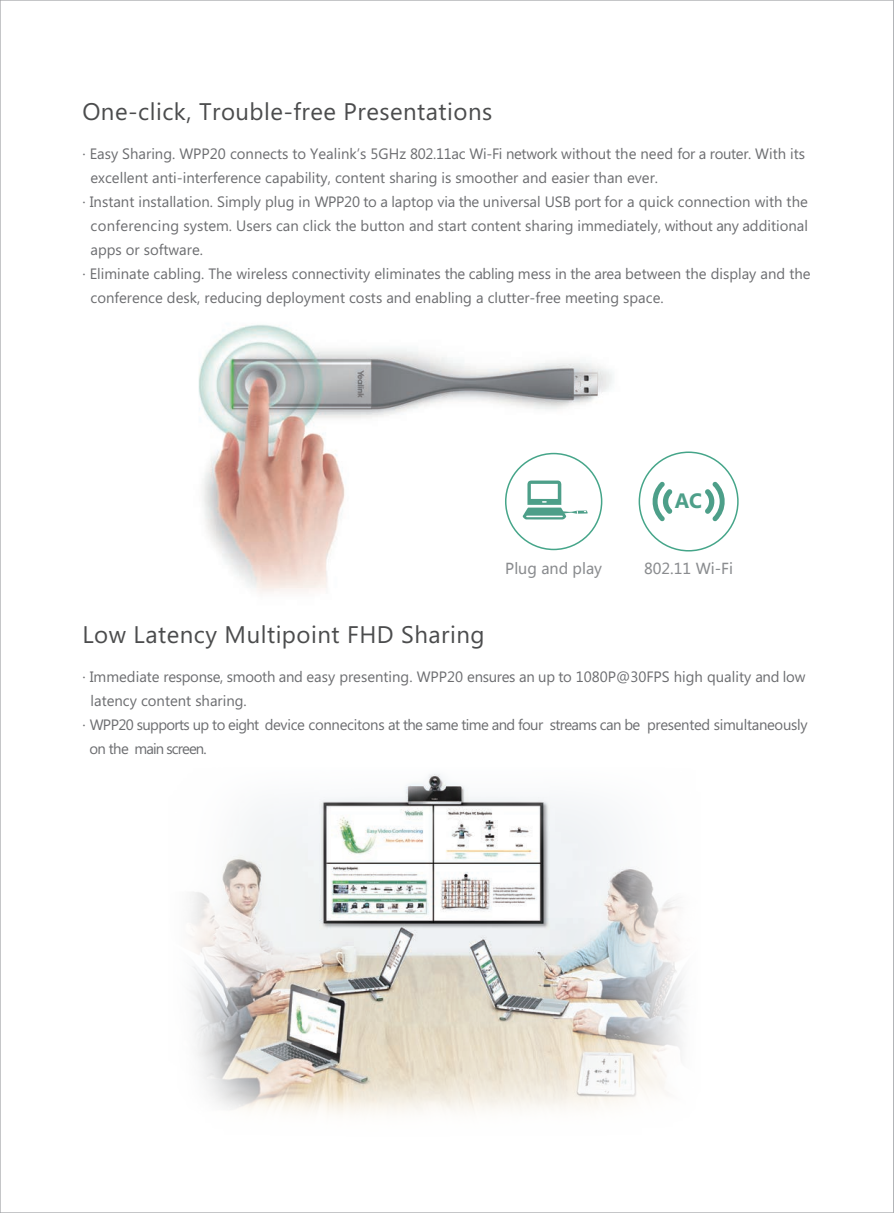
<style>
.page{position:relative;width:894px;height:1213px;background:#fff}
.page>*{position:absolute;margin:0;border:0;box-sizing:border-box;transform-origin:0 0}
.t1{font:24px "Microsoft Phags Pa";letter-spacing:.02em;color:#4b4c4d}
.t2{font:700 20.85px "Microsoft Phags Pa";color:#4d9f89}
.t3{font:15px "Microsoft Phags Pa";color:#6c6d70}
.t4{font:15px "Microsoft Phags Pa";letter-spacing:-.04em;color:#6c6d70}
.t5{font:15px "Microsoft Ya Hei";color:#8a8c8f}
.t6{font:15px "Microsoft Phags Pa";letter-spacing:-.06em;color:#6c6d70}
</style>
<div class="page">
<img style="left:198px;top:324px;width:464px;height:270px">
<div style="left:638px;top:451px;width:100px;height:100px;border:2px solid #45a589;border-radius:50%"></div>
<div style="left:505px;top:453px;width:97px;height:97px;border:2px solid #45a589;border-radius:50%"></div>
<svg style="left:705px;top:481px;width:20px;height:40px"></svg>
<svg style="left:649px;top:481px;width:23px;height:40px"></svg>
<svg style="left:522px;top:480px;width:65px;height:40px"></svg>
<svg style="left:893px;top:0;width:1px;height:1212px"></svg>
<img style="left:190px;top:774px;width:493px;height:340px">
<h1 class="t1" style="left:82px;top:94px;width:411px">One-click, Trouble-free Presentations</h1>
<p class="t3" style="left:82px;top:143px;width:724px">· Easy Sharing. WPP20 connects to Yealink’s 5GHz 802.11ac Wi-Fi network without the need for a router. With its</p>
<p class="t3" style="left:90px;top:167px;width:569px">excellent anti-interference capability, content sharing is smoother and easier than ever.</p>
<p class="t3" style="left:82px;top:191px;width:726px">· Instant installation. Simply plug in WPP20 to a laptop via the universal USB port for a quick connection with the</p>
<p class="t3" style="left:90px;top:215px;width:718px">conferencing system. Users can click the button and start content sharing immediately, without any additional</p>
<p class="t3" style="left:90px;top:239px;width:114px">apps or software.</p>
<p class="t3" style="left:82px;top:263px;width:729px">· Eliminate cabling. The wireless connectivity eliminates the cabling mess in the area between the display and the</p>
<p class="t3" style="left:90px;top:287px;width:574px">conference desk, reducing deployment costs and enabling a clutter-free meeting space.</p>
<h2 class="t2" style="left:674px;top:486px;width:29px">AC</h2>
<p class="t5" style="left:505px;top:558px;width:98px">Plug and play</p>
<p class="t5" style="left:644px;top:558px;width:90px">802.11 Wi-Fi</p>
<h1 class="t1" style="left:82px;top:618px;width:403px">Low Latency Multipoint FHD Sharing</h1>
<p class="t3" style="left:82px;top:666px;width:724px">· Immediate response, smooth and easy presenting. WPP20 ensures an up to 1080P@30FPS high quality and low</p>
<p class="t3" style="left:90px;top:690px;width:158px">latency content sharing.</p>
<p class="t4" style="left:82px;top:714px;width:726px">· WPP20 supports up to eight device connecitons at the same time and four streams can be presented simultaneously</p>
<p class="t6" style="left:89px;top:738px;width:119px">on the main screen.</p>
</div>
